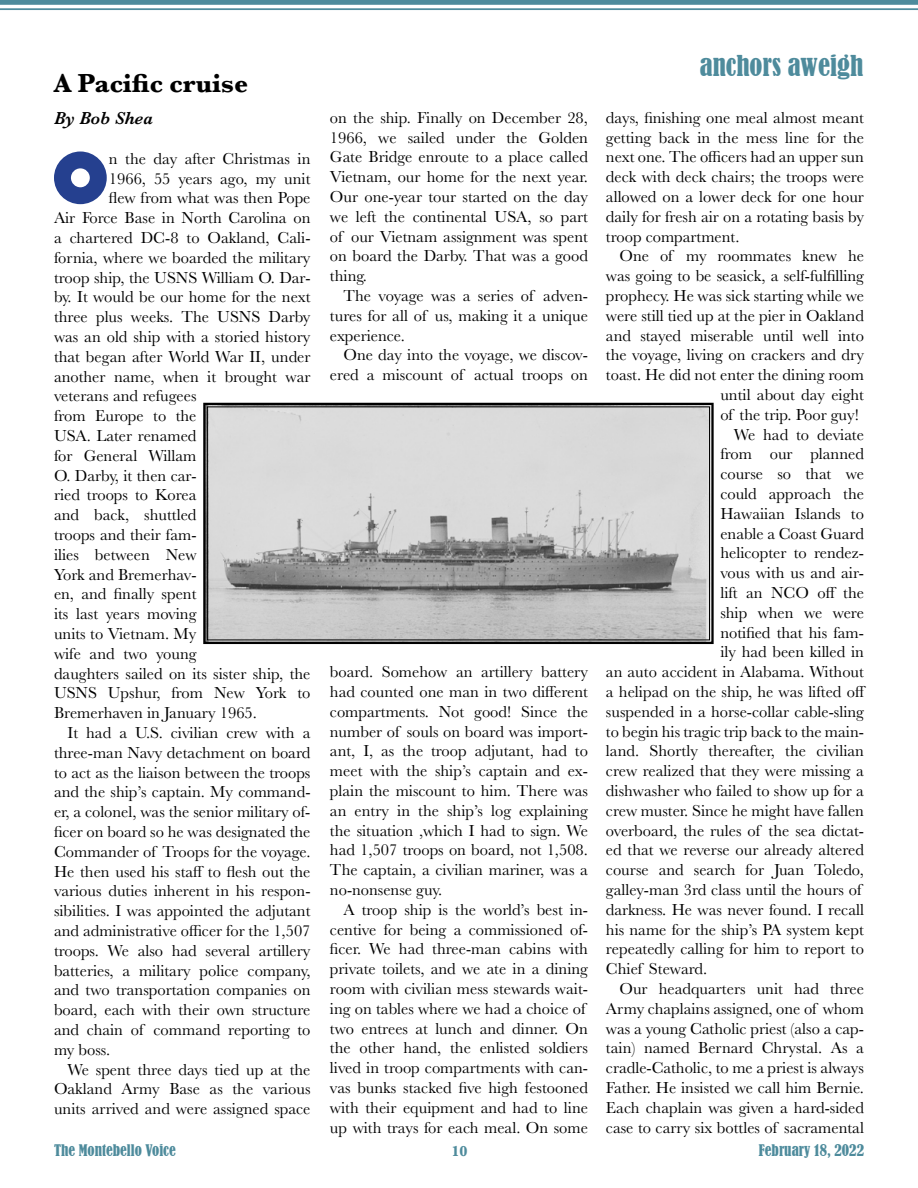
<style>
.page{position:relative;width:918px;height:1188px;background:#fff}
.page>*{position:absolute;margin:0;border:0;box-sizing:border-box;transform-origin:0 0}
.t1{font:73.05px "Alfarn";color:#25408f}
.t2{font:700 27px "Baskerville";color:#000}
.t3{font:condensed 27px "Bernard";color:#4e8b9c}
.t4{font:italic 600 18px "Baskerville";color:#000}
.t5{font:16.5px/19.8px "Baskerville";color:#000;text-align:justify}
.t6{font:condensed 15px "Bernard";color:#4e8b9c}
.t7{font:700 15px "Baskerville";color:#4e8b9c}
</style>
<div class="page">
<div style="left:0;top:0;width:918px;height:5px;background:#4e8b9c"></div>
<hr style="left:0;top:8px;width:918px;height:2px;background:#4e8b9c">
<svg style="left:203px;top:402px;width:511px;height:243px;background:#bfbfbf"></svg>
<div style="left:207px;top:406px;width:503px;height:234px;border:1px solid #000"></div>
<h2 class="t2" style="left:54px;top:64px;width:196px">A Pacific cruise</h2>
<p class="t4" style="left:54px;top:106px;width:100px">By Bob Shea</p>
<h1 class="t1" style="left:52px;top:134px;width:59px">O</h1>
<p class="t5" style="left:109px;top:149px;width:203px">n the day after Christmas in</p>
<p class="t5" style="left:109px;top:169px;width:203px">1966, 55 years ago, my unit</p>
<p class="t5" style="left:109px;top:188px;width:203px">flew from what was then Pope</p>
<p class="t5" style="left:54px;top:208px;width:258px">Air Force Base in North Carolina on</p>
<p class="t5" style="left:54px;top:228px;width:258px">a chartered DC-8 to Oakland, Cali-</p>
<p class="t5" style="left:54px;top:248px;width:258px">fornia, where we boarded the military</p>
<p class="t5" style="left:54px;top:268px;width:258px">troop ship, the USNS William O. Dar-</p>
<p class="t5" style="left:54px;top:287px;width:258px">by. It would be our home for the next</p>
<p class="t5" style="left:54px;top:307px;width:258px">three plus weeks. The USNS Darby</p>
<p class="t5" style="left:54px;top:327px;width:258px">was an old ship with a storied history</p>
<p class="t5" style="left:54px;top:347px;width:258px">that began after World War II, under</p>
<p class="t5" style="left:54px;top:367px;width:258px">another name, when it brought war</p>
<p class="t5" style="left:54px;top:386px;width:144px">veterans and refugees</p>
<p class="t5" style="left:54px;top:406px;width:144px">from Europe to the</p>
<p class="t5" style="left:54px;top:426px;width:144px">USA. Later renamed</p>
<p class="t5" style="left:54px;top:446px;width:144px">for General Willam</p>
<p class="t5" style="left:54px;top:466px;width:144px">O. Darby, it then car-</p>
<p class="t5" style="left:54px;top:485px;width:144px">ried troops to Korea</p>
<p class="t5" style="left:54px;top:505px;width:144px">and back, shuttled</p>
<p class="t5" style="left:54px;top:525px;width:144px">troops and their fam-</p>
<p class="t5" style="left:54px;top:545px;width:144px">ilies between New</p>
<p class="t5" style="left:54px;top:565px;width:144px">York and Bremerhav-</p>
<p class="t5" style="left:54px;top:584px;width:144px">en, and finally spent</p>
<p class="t5" style="left:54px;top:604px;width:144px">its last years moving</p>
<p class="t5" style="left:54px;top:624px;width:144px">units to Vietnam. My</p>
<p class="t5" style="left:54px;top:644px;width:144px">wife and two young</p>
<p class="t5" style="left:54px;top:664px;width:258px">daughters sailed on its sister ship, the</p>
<p class="t5" style="left:54px;top:683px;width:258px">USNS Upshur, from New York to</p>
<p class="t5" style="left:54px;top:703px;width:204px">Bremerhaven in January 1965.</p>
<p class="t5" style="left:67px;top:723px;width:245px">It had a U.S. civilian crew with a</p>
<p class="t5" style="left:54px;top:743px;width:258px">three-man Navy detachment on board</p>
<p class="t5" style="left:54px;top:763px;width:258px">to act as the liaison between the troops</p>
<p class="t5" style="left:54px;top:782px;width:258px">and the ship’s captain. My command-</p>
<p class="t5" style="left:54px;top:802px;width:258px">er, a colonel, was the senior military of-</p>
<p class="t5" style="left:54px;top:822px;width:258px">ficer on board so he was designated the</p>
<p class="t5" style="left:54px;top:842px;width:258px">Commander of Troops for the voyage.</p>
<p class="t5" style="left:54px;top:862px;width:258px">He then used his staff to flesh out the</p>
<p class="t5" style="left:54px;top:881px;width:258px">various duties inherent in his respon-</p>
<p class="t5" style="left:54px;top:901px;width:258px">sibilities. I was appointed the adjutant</p>
<p class="t5" style="left:54px;top:921px;width:258px">and administrative officer for the 1,507</p>
<p class="t5" style="left:54px;top:941px;width:258px">troops. We also had several artillery</p>
<p class="t5" style="left:54px;top:961px;width:258px">batteries, a military police company,</p>
<p class="t5" style="left:54px;top:980px;width:258px">and two transportation companies on</p>
<p class="t5" style="left:54px;top:1000px;width:258px">board, each with their own structure</p>
<p class="t5" style="left:54px;top:1020px;width:258px">and chain of command reporting to</p>
<p class="t5" style="left:54px;top:1040px;width:58px">my boss.</p>
<p class="t5" style="left:67px;top:1060px;width:245px">We spent three days tied up at the</p>
<p class="t5" style="left:54px;top:1079px;width:258px">Oakland Army Base as the various</p>
<p class="t5" style="left:54px;top:1099px;width:258px">units arrived and were assigned space</p>
<p class="t5" style="left:330px;top:108px;width:260px">on the ship. Finally on December 28, 1966, we sailed under the Golden Gate Bridge enroute to a place called Vietnam, our home for the next year.<br>Our one-year tour started on the day we left the continental USA, so part of our Vietnam assignment was spent on board the Darby. That was a good thing.</p>
<p class="t5" style="left:330px;top:286px;width:260px;text-indent:13px">The voyage was a series of adven&shy;tures for all of us, making it a unique experience.</p>
<p class="t5" style="left:330px;top:345px;width:260px;text-align:right">One day into the voyage, we discov&shy;ered a miscount of actual troops on</p>
<p class="t5" style="left:330px;top:662px;width:260px">board. Somehow an artillery battery had counted one man in two different compartments. Not good! Since the number of souls on board was import&shy;ant, I, as the troop adjutant, had to meet with the ship’s captain and ex&shy;plain the miscount to him. There was an entry in the ship’s log explaining the situation ,which I had to sign. We had 1,507 troops on board, not 1,508.<br>The captain, a civilian mariner, was a no-nonsense guy.</p>
<p class="t5" style="left:330px;top:900px;width:260px;text-align:left;text-indent:13px">A troop ship is the world’s best in&shy;centive for being a commissioned of&shy;ficer. We had three-man cabins with private toilets, and we ate in a dining room with civilian mess stewards wait&shy;ing on tables where we had a choice of two entrees at lunch and dinner. On the other hand, the enlisted soldiers lived in troop compartments with can&shy;vas bunks stacked five high festooned with their equipment and had to line up with trays for each meal. On some</p>
<h2 class="t3" style="left:700px;top:50px;width:165px">anchors aweigh</h2>
<p class="t5" style="left:606px;top:108px;width:260px">days, finishing one meal almost meant getting back in the mess line for the next one. The officers had an upper sun deck with deck chairs; the troops were allowed on a lower deck for one hour daily for fresh air on a rotating basis by troop compartment.</p>
<p class="t5" style="left:619px;top:246px;width:246px">One of my roommates knew he</p>
<p class="t5" style="left:606px;top:266px;width:260px">was going to be seasick, a self-fulfilling</p>
<p class="t5" style="left:606px;top:286px;width:260px">prophecy. He was sick starting while we</p>
<p class="t5" style="left:606px;top:306px;width:260px">were still tied up at the pier in Oakland</p>
<p class="t5" style="left:606px;top:326px;width:260px">and stayed miserable until well into</p>
<p class="t5" style="left:606px;top:345px;width:259px">the voyage, living on crackers and dry</p>
<p class="t5" style="left:606px;top:365px;width:259px">toast. He did not enter the dining room</p>
<p class="t5" style="left:720px;top:385px;width:145px">until about day eight</p>
<p class="t5" style="left:720px;top:405px;width:140px">of the trip. Poor guy!</p>
<p class="t5" style="left:734px;top:425px;width:132px">We had to deviate</p>
<p class="t5" style="left:720px;top:444px;width:145px">from our planned</p>
<p class="t5" style="left:720px;top:464px;width:145px">course so that we</p>
<p class="t5" style="left:720px;top:484px;width:145px">could approach the</p>
<p class="t5" style="left:720px;top:504px;width:145px">Hawaiian Islands to</p>
<p class="t5" style="left:720px;top:524px;width:145px">enable a Coast Guard</p>
<p class="t5" style="left:720px;top:543px;width:145px">helicopter to rendez-</p>
<p class="t5" style="left:720px;top:563px;width:145px">vous with us and air-</p>
<p class="t5" style="left:720px;top:583px;width:145px">lift an NCO off the</p>
<p class="t5" style="left:720px;top:603px;width:145px">ship when we were</p>
<p class="t5" style="left:720px;top:623px;width:145px">notified that his fam-</p>
<p class="t5" style="left:720px;top:642px;width:145px">ily had been killed in</p>
<p class="t5" style="left:606px;top:662px;width:260px">an auto accident in Alabama. Without</p>
<p class="t5" style="left:606px;top:682px;width:261px">a helipad on the ship, he was lifted off</p>
<p class="t5" style="left:606px;top:702px;width:260px">suspended in a horse-collar cable-sling</p>
<p class="t5" style="left:606px;top:722px;width:260px">to begin his tragic trip back to the main-</p>
<p class="t5" style="left:606px;top:741px;width:259px">land. Shortly thereafter, the civilian</p>
<p class="t5" style="left:606px;top:761px;width:259px">crew realized that they were missing a</p>
<p class="t5" style="left:606px;top:781px;width:260px">dishwasher who failed to show up for a</p>
<p class="t5" style="left:606px;top:801px;width:260px">crew muster. Since he might have fallen</p>
<p class="t5" style="left:606px;top:821px;width:260px">overboard, the rules of the sea dictat-</p>
<p class="t5" style="left:606px;top:840px;width:260px">ed that we reverse our already altered</p>
<p class="t5" style="left:606px;top:860px;width:260px">course and search for Juan Toledo,</p>
<p class="t5" style="left:606px;top:880px;width:257px">galley-man 3rd class until the hours of</p>
<p class="t5" style="left:606px;top:900px;width:260px">darkness. He was never found. I recall</p>
<p class="t5" style="left:606px;top:920px;width:260px">his name for the ship’s PA system kept</p>
<p class="t5" style="left:606px;top:939px;width:260px">repeatedly calling for him to report to</p>
<p class="t5" style="left:606px;top:959px;width:103px">Chief Steward.</p>
<p class="t5" style="left:619px;top:979px;width:246px">Our headquarters unit had three</p>
<p class="t5" style="left:606px;top:999px;width:259px">Army chaplains assigned, one of whom</p>
<p class="t5" style="left:606px;top:1019px;width:260px">was a young Catholic priest (also a cap-</p>
<p class="t5" style="left:606px;top:1038px;width:260px">tain) named Bernard Chrystal. As a</p>
<p class="t5" style="left:606px;top:1058px;width:259px">cradle-Catholic, to me a priest is always</p>
<p class="t5" style="left:606px;top:1078px;width:259px">Father. He insisted we call him Bernie.</p>
<p class="t5" style="left:606px;top:1098px;width:260px">Each chaplain was given a hard-sided</p>
<p class="t5" style="left:606px;top:1118px;width:260px">case to carry six bottles of sacramental</p>
<p class="t6" style="left:54px;top:1141px;width:123px">The Montebello Voice</p>
<p class="t7" style="left:452px;top:1140px;width:18px">10</p>
<p class="t6" style="left:759px;top:1141px;width:107px">February 18, 2022</p>
</div>
